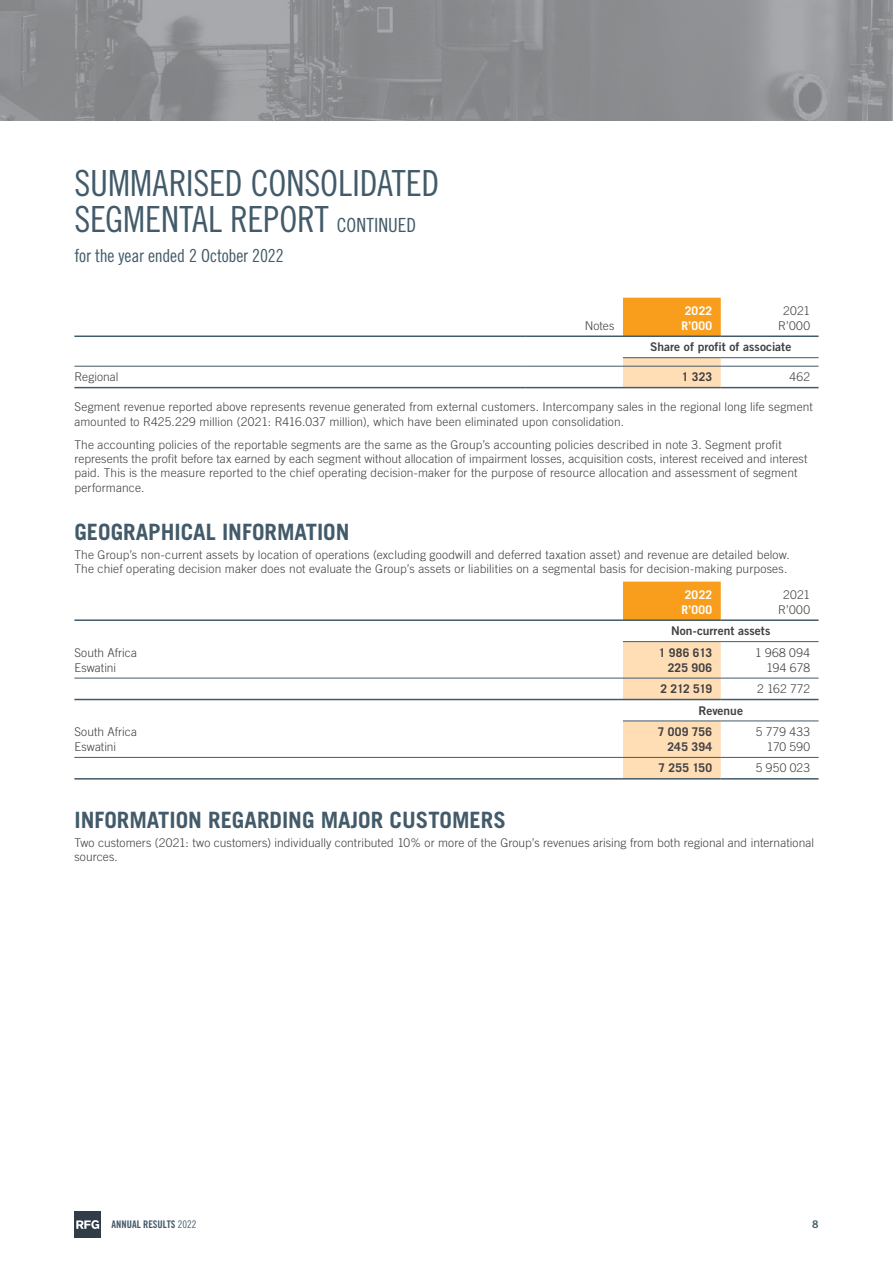
<style>
.page{position:relative;width:893px;height:1263px;background:#fff}
.page>*{position:absolute;margin:0;border:0;box-sizing:border-box;transform-origin:0 0}
.t1{font:36px/36px "Trade Gothic LT Std Cn 18";letter-spacing:-.005em;color:#425a69}
.t2{font:700 22.5px "Trade Gothic LT Std";color:#425a69}
.t3{font:18px "Trade Gothic LT Std Cn 18";letter-spacing:-.01em;color:#425a69}
.t4{font:300 12px/14.4px "Trade Gothic LT Std";letter-spacing:.01em;color:#414042}
.t5{font:12px "Trade Gothic LT Std Bd 2";color:#414042}
.t6{font:700 12px "Trade Gothic LT Std";letter-spacing:.02em;color:#414042}
.t7{font:700 12px "Trade Gothic LT Std";letter-spacing:.03em;color:#fff}
.t8{font:10.5px "Trade Gothic LT Std Bd Cn 20";color:#425a69}
.t9{font:10.5px "Trade Gothic LT Std Bd 2";color:#425a69}
.s1{font-size:19.5px}
.s2{font-family:"Trade Gothic LT Std Cn 18"}
</style>
<div class="page">
<img style="left:0;top:0;width:893px;height:120px">
<div style="left:623px;top:298px;width:98px;height:37px;background:#f99d1c"></div>
<svg style="left:623px;top:358px;width:98px;height:29px;background:#fadbb4"></svg>
<hr style="left:74px;top:335px;width:451px;height:2px;background:#425a69">
<hr style="left:525px;top:335px;width:98px;height:2px;background:#425a69">
<hr style="left:623px;top:335px;width:98px;height:2px;background:#425a69">
<hr style="left:721px;top:335px;width:98px;height:2px;background:#425a69">
<hr style="left:623px;top:357px;width:98px;height:1px;background:#425a69">
<hr style="left:721px;top:357px;width:98px;height:1px;background:#425a69">
<hr style="left:74px;top:366px;width:451px;height:1px;background:#425a69">
<hr style="left:525px;top:366px;width:98px;height:1px;background:#425a69">
<hr style="left:74px;top:387px;width:451px;height:1px;background:#425a69">
<hr style="left:525px;top:387px;width:98px;height:1px;background:#425a69">
<hr style="left:623px;top:366px;width:98px;height:1px;background:#425a69">
<hr style="left:623px;top:387px;width:98px;height:1px;background:#425a69">
<hr style="left:721px;top:366px;width:98px;height:1px;background:#425a69">
<hr style="left:721px;top:387px;width:98px;height:1px;background:#425a69">
<div style="left:623px;top:582px;width:98px;height:37px;background:#f99d1c"></div>
<svg style="left:623px;top:642px;width:98px;height:136px;background:#fce1c0"></svg>
<hr style="left:74px;top:619px;width:549px;height:2px;background:#425a69">
<hr style="left:623px;top:619px;width:98px;height:2px;background:#425a69">
<hr style="left:721px;top:641px;width:98px;height:1px;background:#425a69">
<hr style="left:623px;top:641px;width:98px;height:1px;background:#425a69">
<hr style="left:721px;top:619px;width:98px;height:2px;background:#425a69">
<hr style="left:74px;top:678px;width:549px;height:1px;background:#425a69">
<hr style="left:721px;top:678px;width:98px;height:1px;background:#425a69">
<hr style="left:623px;top:678px;width:98px;height:1px;background:#425a69">
<hr style="left:74px;top:699px;width:549px;height:1px;background:#425a69">
<hr style="left:623px;top:699px;width:98px;height:1px;background:#425a69">
<hr style="left:721px;top:699px;width:98px;height:1px;background:#425a69">
<hr style="left:721px;top:720px;width:98px;height:1px;background:#425a69">
<hr style="left:623px;top:720px;width:98px;height:1px;background:#425a69">
<hr style="left:74px;top:757px;width:549px;height:1px;background:#425a69">
<hr style="left:721px;top:757px;width:98px;height:1px;background:#425a69">
<hr style="left:74px;top:778px;width:549px;height:1px;background:#425a69">
<hr style="left:721px;top:778px;width:98px;height:1px;background:#425a69">
<hr style="left:623px;top:757px;width:98px;height:1px;background:#425a69">
<hr style="left:623px;top:778px;width:98px;height:1px;background:#425a69">
<svg style="left:74px;top:1211px;width:27px;height:27px"></svg>
<h1 class="t1" style="left:74px;top:165px;width:367px">SUMMARISED CONSOLIDATED<br>SEGMENTAL REPORT <span class="s1">CONTINUED</span></h1>
<h3 class="t3" style="left:74px;top:245px;width:211px">for the year ended 2 October 2022</h3>
<p class="t7" style="left:685px;top:303px;width:29px">2022</p>
<p class="t4" style="left:783px;top:303px;width:28px">2021</p>
<p class="t4" style="left:585px;top:318px;width:31px">Notes</p>
<p class="t7" style="left:682px;top:318px;width:32px">R’000</p>
<p class="t4" style="left:778px;top:318px;width:33px">R’000</p>
<p class="t5" style="left:650px;top:340px;width:143px">Share of profit of associate</p>
<p class="t4" style="left:74px;top:370px;width:45px">Regional</p>
<p class="t6" style="left:682px;top:370px;width:32px">1 323</p>
<p class="t4" style="left:789px;top:370px;width:22px">462</p>
<p class="t4" style="left:74px;top:400px;width:740px">Segment revenue reported above represents revenue generated from external customers. Intercompany sales in the regional long life segment amounted to R425.229 million (2021: R416.037 million), which have been eliminated upon consolidation.</p>
<p class="t4" style="left:74px;top:437px;width:734px">The accounting policies of the reportable segments are the same as the Group’s accounting policies described in note 3. Segment profit represents the profit before tax earned by each segment without allocation of impairment losses, acquisition costs, interest received and interest paid. This is the measure reported to the chief operating decision-maker for the purpose of resource allocation and assessment of segment performance.</p>
<h2 class="t2" style="left:74px;top:518px;width:277px">GEOGRAPHICAL INFORMATION</h2>
<p class="t4" style="left:74px;top:547px;width:717px">The Group’s non-current assets by location of operations (excluding goodwill and deferred taxation asset) and revenue are detailed below.<br>The chief operating decision maker does not evaluate the Group’s assets or liabilities on a segmental basis for decision-making purposes.</p>
<p class="t7" style="left:685px;top:587px;width:29px">2022</p>
<p class="t4" style="left:783px;top:587px;width:28px">2021</p>
<p class="t7" style="left:682px;top:602px;width:32px">R’000</p>
<p class="t4" style="left:778px;top:602px;width:33px">R’000</p>
<p class="t5" style="left:671px;top:623px;width:101px">Non-current assets</p>
<p class="t4" style="left:74px;top:645px;width:64px">South Africa</p>
<p class="t6" style="left:659px;top:645px;width:55px">1 986 613</p>
<p class="t4" style="left:755px;top:645px;width:56px">1 968 094</p>
<p class="t4" style="left:74px;top:660px;width:43px">Eswatini</p>
<p class="t6" style="left:668px;top:660px;width:46px">225 906</p>
<p class="t4" style="left:766px;top:660px;width:45px">194 678</p>
<p class="t6" style="left:660px;top:681px;width:53px">2 212 519</p>
<p class="t4" style="left:757px;top:681px;width:55px">2 162 772</p>
<p class="t5" style="left:699px;top:703px;width:46px">Revenue</p>
<p class="t4" style="left:74px;top:724px;width:64px">South Africa</p>
<p class="t6" style="left:658px;top:724px;width:56px">7 009 756</p>
<p class="t4" style="left:756px;top:724px;width:56px">5 779 433</p>
<p class="t4" style="left:74px;top:739px;width:43px">Eswatini</p>
<p class="t6" style="left:667px;top:739px;width:46px">245 394</p>
<p class="t4" style="left:767px;top:739px;width:45px">170 590</p>
<p class="t6" style="left:659px;top:761px;width:55px">7 255 150</p>
<p class="t4" style="left:756px;top:761px;width:56px">5 950 023</p>
<h2 class="t2" style="left:74px;top:806px;width:433px">INFORMATION REGARDING MAJOR CUSTOMERS</h2>
<p class="t4" style="left:74px;top:835px;width:741px">Two customers (2021: two customers) individually contributed 10% or more of the Group’s revenues arising from both regional and international sources.</p>
<p class="t8" style="left:112px;top:1218px;width:86px">ANNUAL RESULTS <span class="s2">2022</span></p>
<p class="t9" style="left:812px;top:1218px;width:8px">8</p>
</div>
